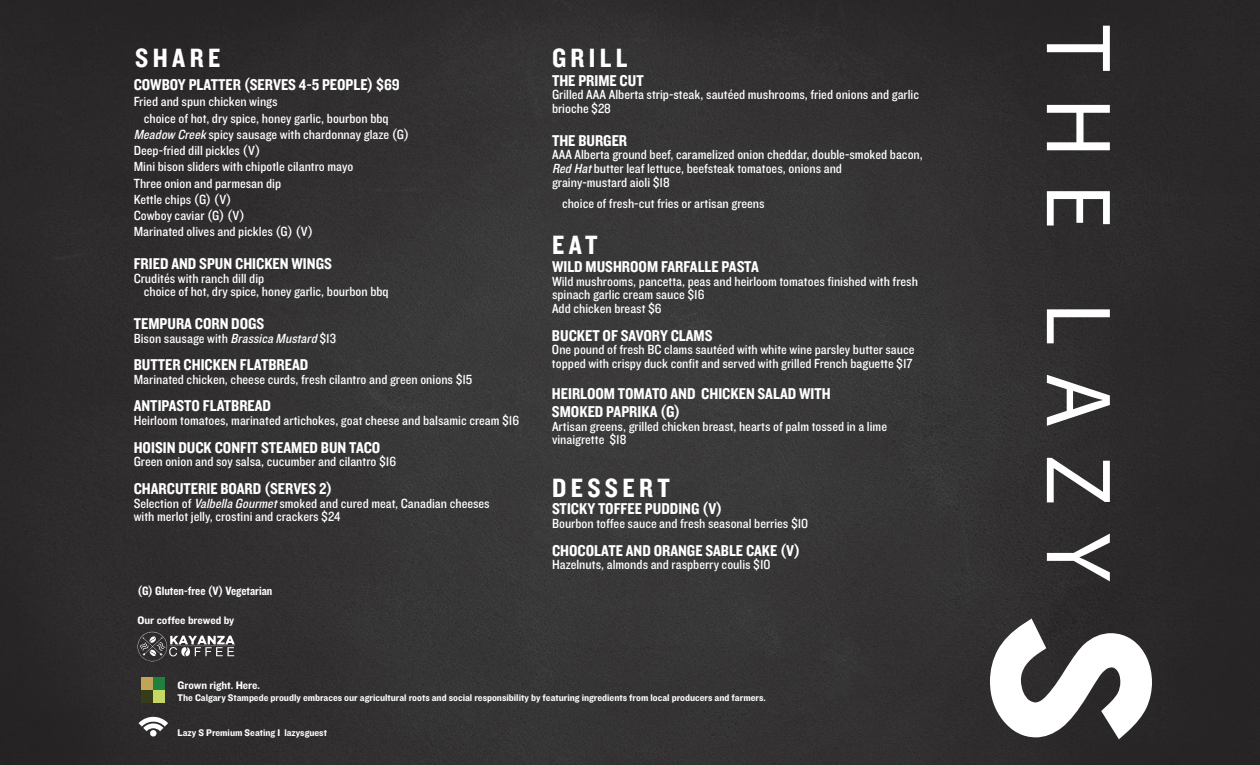
<style>
.page{position:relative;width:1260px;height:765px;background:#323031}
.page>*{position:absolute;margin:0;border:0;box-sizing:border-box;transform-origin:0 0}
.t1{font:27.5px "Knockout 50 Welterweight";letter-spacing:.16em;color:#fff}
.Paragraph_Style_1{font:16.25px/17.5px "Knockout 50 Welterweight";color:#fff}
.Paragraph_Style_1-2{font:13.75px/13.8px "Knockout 30 Junior Welterwt";color:#fff}
.t2{font:12.5px "Knockout 50 Welterweight";color:#fff}
.t3{font:11.25px "Knockout 51 Middleweight";color:#fff}
.t4{font:10px "Knockout 51 Middleweight";color:#fff}
.s1{font-style:italic}
</style>
<div class="page">
<svg style="left:1047px;top:26px;width:63px;height:45px"></svg>
<svg style="left:1047px;top:105px;width:63px;height:45px"></svg>
<svg style="left:1047px;top:191px;width:63px;height:35px"></svg>
<svg style="left:1047px;top:309px;width:63px;height:34px"></svg>
<svg style="left:1047px;top:375px;width:63px;height:51px"></svg>
<svg style="left:1047px;top:458px;width:63px;height:44px"></svg>
<svg style="left:1047px;top:534px;width:63px;height:47px"></svg>
<svg style="left:990px;top:619px;width:162px;height:120px"></svg>
<div style="left:141px;top:678px;width:12px;height:12px;background:#c2a457"></div>
<div style="left:153px;top:678px;width:11px;height:12px;background:#20813e"></div>
<div style="left:141px;top:690px;width:12px;height:12px;background:#363b18"></div>
<div style="left:153px;top:690px;width:11px;height:12px;background:#c5d765"></div>
<svg style="left:139px;top:716px;width:29px;height:21px"></svg>
<svg style="left:137px;top:631px;width:98px;height:30px"></svg>
<p class="t1" style="left:135px;top:40px;width:87px">SHARE</p>
<p class="Paragraph_Style_1" style="left:134px;top:75px;width:268px">COWBOY PLATTER (SERVES 4-5 PEOPLE) $69</p>
<p class="Paragraph_Style_1-2" style="left:134px;top:94px;width:145px">Fried and spun chicken wings</p>
<p class="Paragraph_Style_1-2" style="left:144px;top:111px;width:247px">choice of hot, dry spice, honey garlic, bourbon bbq</p>
<p class="Paragraph_Style_1-2" style="left:134px;top:126px;width:277px;line-height:16.2px"><span class="s1">Meadow Creek</span>spicy sausage with chardonnay glaze (G)<br>Deep-fried dill pickles (V)</p>
<p class="Paragraph_Style_1-2" style="left:134px;top:159px;width:221px">Mini bison sliders with chipotle cilantro mayo</p>
<p class="Paragraph_Style_1-2" style="left:134px;top:176px;width:149px">Three onion and parmesan dip</p>
<p class="Paragraph_Style_1-2" style="left:134px;top:192px;width:99px">Kettle chips (G) (V)</p>
<p class="Paragraph_Style_1-2" style="left:134px;top:208px;width:113px">Cowboy caviar (G) (V)</p>
<p class="Paragraph_Style_1-2" style="left:134px;top:224px;width:181px">Marinated olives and pickles (G) (V)</p>
<p class="Paragraph_Style_1" style="left:134px;top:254px;width:200px">FRIED AND SPUN CHICKEN WINGS</p>
<p class="Paragraph_Style_1-2" style="left:134px;top:271px;width:132px">Crudités with ranch dill dip</p>
<p class="Paragraph_Style_1-2" style="left:144px;top:284px;width:247px">choice of hot, dry spice, honey garlic, bourbon bbq</p>
<p class="Paragraph_Style_1" style="left:134px;top:314px;width:132px">TEMPURA CORN DOGS</p>
<p class="Paragraph_Style_1-2" style="left:134px;top:331px;width:204px">Bison sausage with <span class="s1">BrassicaMustard</span>$13</p>
<p class="Paragraph_Style_1" style="left:134px;top:355px;width:176px">BUTTER CHICKEN FLATBREAD</p>
<p class="Paragraph_Style_1-2" style="left:134px;top:372px;width:340px">Marinated chicken, cheese curds, fresh cilantro and green onions $15</p>
<p class="Paragraph_Style_1" style="left:134px;top:397px;width:139px">ANTIPASTO FLATBREAD</p>
<p class="Paragraph_Style_1-2" style="left:134px;top:413px;width:387px">Heirloom tomatoes, marinated artichokes, goat cheese and balsamic cream $16</p>
<p class="Paragraph_Style_1" style="left:134px;top:438px;width:248px">HOISIN DUCK CONFIT STEAMED BUN TACO</p>
<p class="Paragraph_Style_1-2" style="left:134px;top:454px;width:264px">Green onion and soy salsa, cucumber and cilantro $16</p>
<p class="Paragraph_Style_1" style="left:134px;top:479px;width:200px">CHARCUTERIE BOARD (SERVES 2)</p>
<p class="Paragraph_Style_1-2" style="left:134px;top:496px;width:358px">Selection of <span class="s1">ValbellaGourmet</span>smoked and cured meat, Canadian cheeses with merlot jelly, crostini and crackers $24</p>
<p class="t2" style="left:138px;top:583px;width:136px">(G) Gluten-free (V) Vegetarian</p>
<p class="t3" style="left:138px;top:612px;width:98px">Our coffee brewed by</p>
<p class="t1" style="left:552px;top:40px;width:77px">GRILL</p>
<p class="Paragraph_Style_1" style="left:552px;top:71px;width:93px">THE PRIME CUT</p>
<p class="Paragraph_Style_1-2" style="left:552px;top:87px;width:369px">Grilled AAA Alberta strip-steak, sautéed mushrooms, fried onions and garlic brioche $28</p>
<p class="Paragraph_Style_1" style="left:552px;top:131px;width:77px">THE BURGER</p>
<p class="Paragraph_Style_1-2" style="left:552px;top:147px;width:372px">AAA Alberta ground beef, caramelized onion cheddar, double-smoked bacon,<br><span class="s1">RedHat</span>butter leaf lettuce, beefsteak tomatoes, onions and<br>grainy-mustard aioli $18</p>
<p class="Paragraph_Style_1-2" style="left:562px;top:196px;width:204px">choice of fresh-cut fries or artisan greens</p>
<p class="t1" style="left:552px;top:227px;width:47px">EAT</p>
<p class="Paragraph_Style_1" style="left:552px;top:257px;width:208px">WILD MUSHROOM FARFALLE PASTA</p>
<p class="Paragraph_Style_1-2" style="left:552px;top:274px;width:367px">Wild mushrooms, pancetta, peas and heirloom tomatoes finished with fresh spinach garlic cream sauce $16</p>
<p class="Paragraph_Style_1-2" style="left:552px;top:301px;width:111px">Add chicken breast $6</p>
<p class="Paragraph_Style_1" style="left:552px;top:326px;width:162px">BUCKET OF SAVORY CLAMS</p>
<p class="Paragraph_Style_1-2" style="left:552px;top:342px;width:364px">One pound of fresh BC clams sautéed with white wine parsley butter sauce topped with crispy duck confit and served with grilled French baguette $17</p>
<p class="Paragraph_Style_1" style="left:552px;top:385px;width:280px">HEIRLOOM TOMATO AND CHICKEN SALAD WITH<br>SMOKED PAPRIKA (G)</p>
<p class="Paragraph_Style_1-2" style="left:552px;top:419px;width:337px">Artisan greens, grilled chicken breast, hearts of palm tossed in a lime vinaigrette $18</p>
<p class="t1" style="left:552px;top:470px;width:119px">DESSERT</p>
<p class="Paragraph_Style_1" style="left:552px;top:500px;width:172px">STICKY TOFFEE PUDDING (V)</p>
<p class="Paragraph_Style_1-2" style="left:552px;top:516px;width:258px">Bourbon toffee sauce and fresh seasonal berries $10</p>
<p class="Paragraph_Style_1" style="left:552px;top:541px;width:250px">CHOCOLATE AND ORANGE SABLE CAKE (V)</p>
<p class="Paragraph_Style_1-2" style="left:552px;top:557px;width:220px">Hazelnuts, almonds and raspberry coulis $10</p>
<p class="t3" style="left:178px;top:677px;width:84px">Grown right. Here.</p>
<p class="t4" style="left:178px;top:691px;width:590px">The Calgary Stampede proudly embraces our agricultural roots and social responsibility by featuring ingredients from local producers and farmers.</p>
<p class="t4" style="left:178px;top:726px;width:151px">Lazy S Premium Seating I lazysguest</p>
</div>
